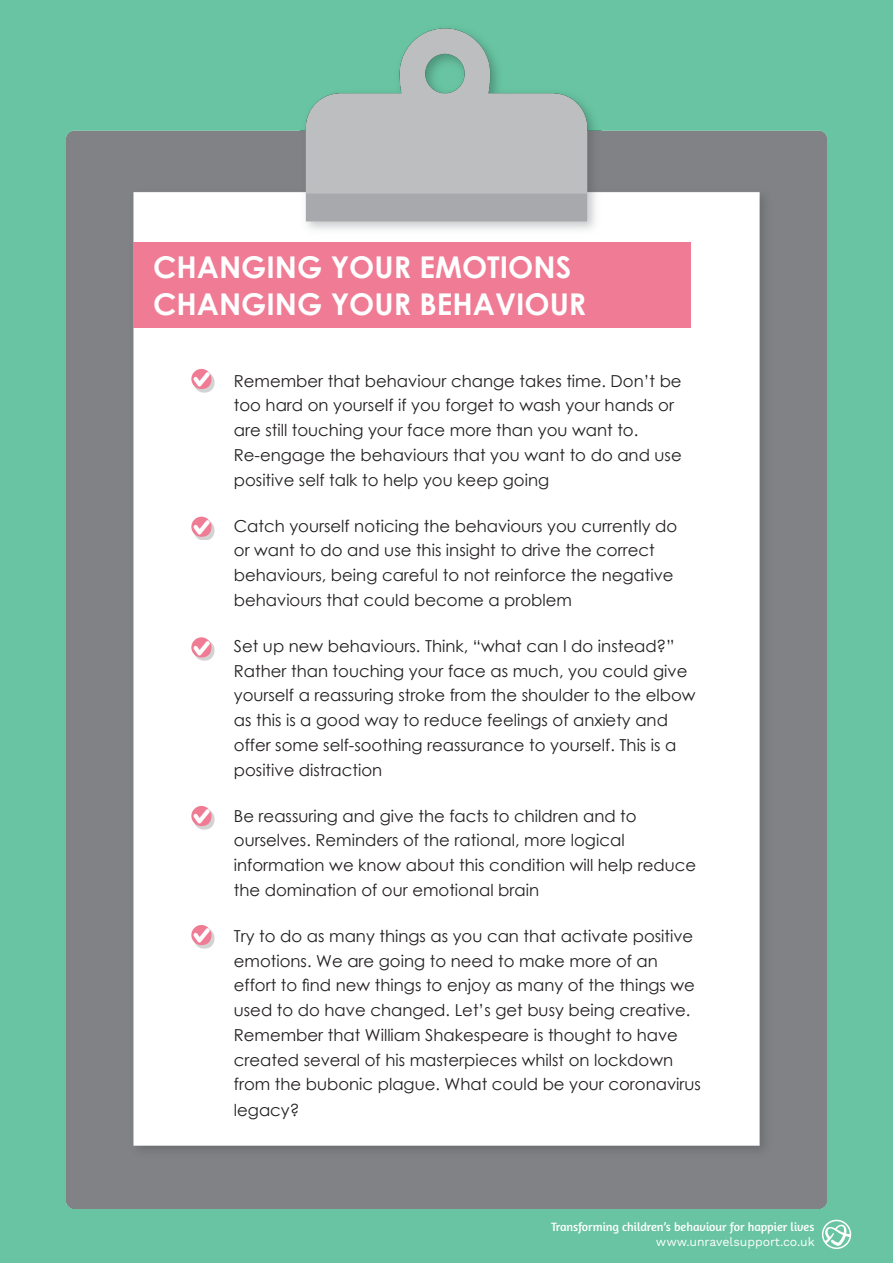
<style>
.page{position:relative;width:893px;height:1263px;background:#68c4a2}
.page>*{position:absolute;margin:0;border:0;box-sizing:border-box;transform-origin:0 0}
.t1{font:700 30px "Century Gothic";color:#fff}
.Bullet_points{font:16.5px/24.8px "Century Gothic";color:#231f20}
.t2{font:12.3px "Amaranth";color:#fff}
.t3{font:12.3px "Work Sans";color:#fff}
</style>
<div class="page">
<img style="left:66px;top:28px;width:761px;height:1181px">
<div style="left:134px;top:242px;width:557px;height:85px;background:#f07b94"></div>
<div style="left:194px;top:372px;width:21px;height:20px;background:#231f20;opacity:.2"></div>
<div style="left:191px;top:369px;width:20px;height:20px;background:#f07b94;border-radius:50%"></div>
<img style="left:193px;top:372px;width:16px;height:15px">
<svg style="left:823px;top:1220px;width:27px;height:26px"></svg>
<div style="left:822px;top:1220px;width:29px;height:29px;border:2px solid #fff;border-radius:50%"></div>
<div style="left:194px;top:520px;width:21px;height:20px;background:#231f20;opacity:.2"></div>
<div style="left:191px;top:517px;width:20px;height:20px;background:#f07b94;border-radius:50%"></div>
<img style="left:193px;top:520px;width:16px;height:15px">
<div style="left:194px;top:640px;width:21px;height:21px;background:#231f20;opacity:.2"></div>
<svg style="left:191px;top:637px;width:20px;height:20px"></svg>
<img style="left:193px;top:641px;width:16px;height:15px">
<div style="left:194px;top:809px;width:21px;height:20px;background:#231f20;opacity:.2"></div>
<div style="left:191px;top:806px;width:20px;height:20px;background:#f07b94;border-radius:50%"></div>
<img style="left:193px;top:809px;width:16px;height:15px">
<div style="left:194px;top:928px;width:21px;height:20px;background:#231f20;opacity:.2"></div>
<div style="left:191px;top:925px;width:20px;height:20px;background:#f07b94;border-radius:50%"></div>
<img style="left:193px;top:928px;width:16px;height:15px">
<p class="t1" style="left:153px;top:244px;width:420px">CHANGING YOUR EMOTIONS</p>
<p class="t1" style="left:153px;top:282px;width:435px">CHANGING YOUR BEHAVIOUR</p>
<p class="Bullet_points" style="left:234px;top:368px;width:449px">Remember that behaviour change takes time. Don’t be too hard on yourself if you forget to wash your hands or are still touching your face more than you want to.<br>Re-engage the behaviours that you want to do and use positive self talk to help you keep going</p>
<p class="Bullet_points" style="left:234px;top:513px;width:445px">Catch yourself noticing the behaviours you currently do or want to do and use this insight to drive the correct behaviours, being careful to not reinforce the negative behaviours that could become a problem</p>
<p class="Bullet_points" style="left:234px;top:633px;width:463px">Set up new behaviours. Think, “what can I do instead?” Rather than touching your face as much, you could give yourself a reassuring stroke from the shoulder to the elbow as this is a good way to reduce feelings of anxiety and offer some self-soothing reassurance to yourself. This is a positive distraction</p>
<p class="Bullet_points" style="left:234px;top:803px;width:464px">Be reassuring and give the facts to children and to ourselves. Reminders of the rational, more logical information we know about this condition will help reduce the domination of our emotional brain</p>
<p class="Bullet_points" style="left:234px;top:923px;width:468px">Try to do as many things as you can that activate positive emotions. We are going to need to make more of an effort to find new things to enjoy as many of the things we used to do have changed. Let’s get busy being creative.<br>Remember that William Shakespeare is thought to have created several of his masterpieces whilst on lockdown from the bubonic plague. What could be your coronavirus legacy?</p>
<p class="t2" style="left:551px;top:1219px;width:265px">Transforming children’s behaviour for happier lives</p>
<p class="t3" style="left:656px;top:1235px;width:160px">www.unravelsupport.co.uk</p>
</div>
